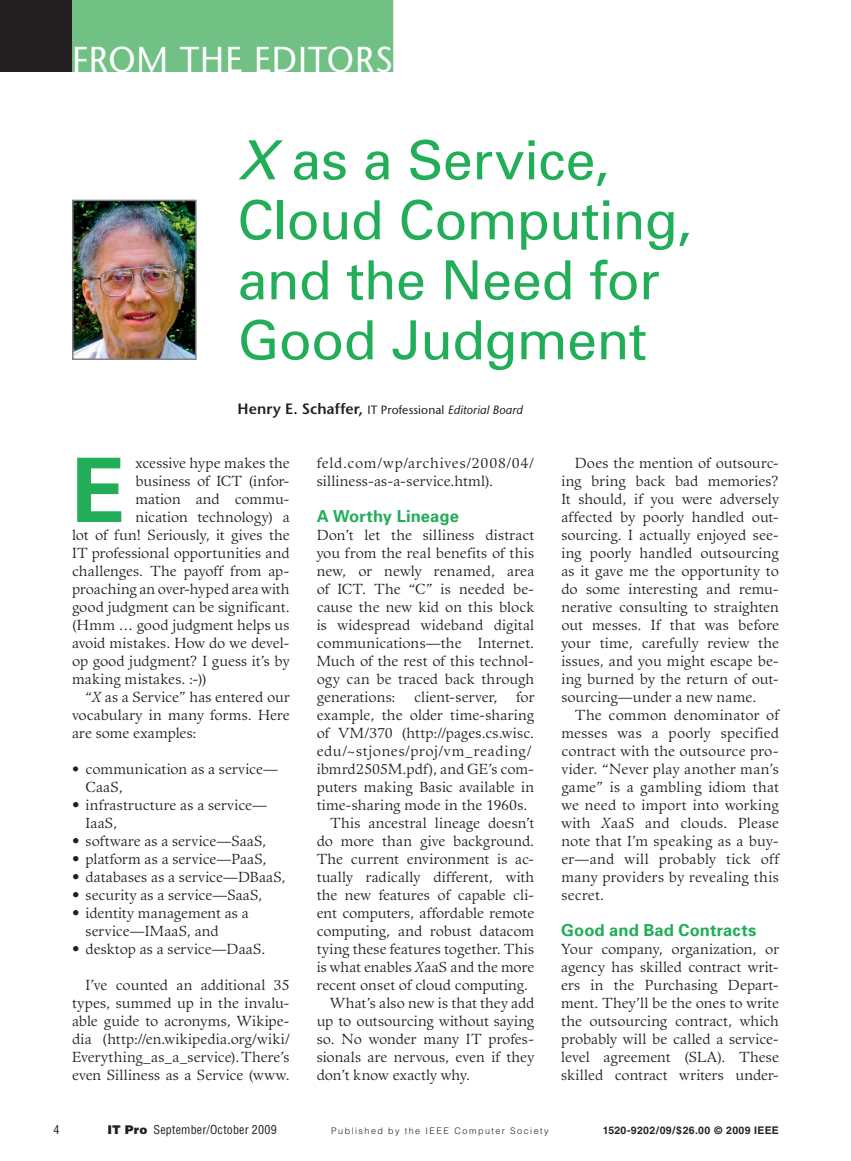
<style>
.page{position:relative;width:851px;height:1161px;background:#fff}
.page>*{position:absolute;margin:0;border:0;box-sizing:border-box;transform-origin:0 0}
.t1{font:700 89.1px "Univers";color:#22ae58}
.t2{font:54px/60px "Univers";letter-spacing:-.015em;color:#22ae58}
.t3{font:500 36px "Stone Sans Std";letter-spacing:.025em;color:#fff;scale:.95 1}
.t4{font:700 16.5px "Univers";letter-spacing:.01em;color:#22ae58}
.t5{font:600 15px "Stone Sans Std";letter-spacing:.005em;color:#231f20}
.t6{font:14.25px/18px "Guardi LT Std";letter-spacing:.01em;color:#231f20;text-align:justify}
.t7{font:14.25px/18px "Guardi LT Std";letter-spacing:.035em;color:#231f20}
.t8{font:14.25px "Guardi LT Std";letter-spacing:.045em;color:#231f20}
.t9{font:condensed 12px "Helvetica";letter-spacing:.02em;color:#231f20}
.t10{font:700 10.5px "Helvetica";letter-spacing:.03em;color:#231f20}
.t11{font:300 9px "Helvetica";letter-spacing:.165em;color:#231f20}
.s1{font-style:italic}
.s2{font-weight:500;font-size:12px}
.s3{font-weight:500;font-style:italic;font-size:12px}
.s4{font-size:15px}
.s5{font-weight:900;font-stretch:normal}
</style>
<div class="page">
<div style="left:0;top:0;width:72px;height:72px;background:#231f20"></div>
<div style="left:72px;top:0;width:321px;height:72px;background:#71c184"></div>
<img style="left:75px;top:203px;width:119px;height:154px">
<div style="left:72px;top:200px;width:125px;height:160px;border:2px solid #808285"></div>
<h3 class="t3" style="left:72px;top:38px;width:339px">From the editors</h3>
<h2 class="t2" style="left:237px;top:129px;width:456px"><span class="s1">X</span> as a Service,<br>Cloud Computing, and the Need for<br>Good Judgment</h2>
<p class="t5" style="left:238px;top:400px;width:286px">Henry E. Schaffer, <span class="s2">IT Professional</span> <span class="s3">Editorial Board</span></p>
<h1 class="t1" style="left:72px;top:433px;width:56px">E</h1>
<p class="t6" style="left:135px;top:454px;width:156px">xcessive hype makes the</p>
<p class="t6" style="left:135px;top:472px;width:156px">business of ICT (infor-</p>
<p class="t6" style="left:135px;top:490px;width:156px">mation and commu-</p>
<p class="t6" style="left:135px;top:508px;width:156px">nication technology) a</p>
<p class="t6" style="left:72px;top:526px;width:219px">lot of fun! Seriously, it gives the</p>
<p class="t6" style="left:72px;top:544px;width:219px">IT professional opportunities and</p>
<p class="t6" style="left:72px;top:562px;width:219px">challenges. The payoff from ap-</p>
<p class="t6" style="left:72px;top:580px;width:219px">proaching an over-hyped area with</p>
<p class="t6" style="left:72px;top:598px;width:219px">good judgment can be significant.</p>
<p class="t6" style="left:72px;top:616px;width:219px">(Hmm … good judgment helps us</p>
<p class="t6" style="left:72px;top:634px;width:219px">avoid mistakes. How do we devel-</p>
<p class="t6" style="left:72px;top:652px;width:219px">op good judgment? I guess it’s by</p>
<p class="t6" style="left:72px;top:670px;width:136px">making mistakes. :-))</p>
<p class="t6" style="left:85px;top:688px;width:206px">“<span class="s1">X</span> as a Service” has entered our</p>
<p class="t6" style="left:72px;top:706px;width:219px">vocabulary in many forms. Here</p>
<p class="t6" style="left:72px;top:724px;width:126px">are some examples:</p>
<p class="t6" style="left:85px;top:760px;width:194px;text-indent:-13px">• communication as a service—<br>CaaS,</p>
<p class="t6" style="left:86px;top:796px;width:183px;text-indent:-14px"><span class="s4">•</span> infrastructure as a service—<br>IaaS,</p>
<p class="t6" style="left:72px;top:832px;width:196px"><span class="s4">•</span> software as a service—SaaS,</p>
<p class="t6" style="left:72px;top:850px;width:196px"><span class="s4">•</span> platform as a service—PaaS,</p>
<p class="t6" style="left:72px;top:868px;width:215px"><span class="s4">•</span> databases as a service—DBaaS,</p>
<p class="t6" style="left:72px;top:886px;width:192px"><span class="s4">•</span> security as a service—SaaS,</p>
<p class="t6" style="left:86px;top:904px;width:165px;text-indent:-14px"><span class="s4">•</span> identity management as a service—IMaaS, and</p>
<p class="t6" style="left:72px;top:940px;width:195px"><span class="s4">•</span> desktop as a service—DaaS.</p>
<p class="t6" style="left:72px;top:976px;width:219px;text-indent:13px">I’ve counted an additional 35 types, summed up in the invalu&shy;able guide to acronyms, Wikipe&shy;dia (http://en.wikipedia.org/wiki/ Everything_as_a_service). There’s even Silliness as a Service (www.</p>
<p class="t7" style="left:317px;top:454px;width:218px">feld.com/wp/archives/2008/04/ silliness-as-a-service.html).</p>
<p class="t4" style="left:316px;top:506px;width:144px">A Worthy Lineage</p>
<p class="t6" style="left:316px;top:526px;width:219px">Don’t let the silliness distract you from the real benefits of this new, or newly renamed, area of ICT. The “C” is needed be&shy;cause the new kid on this block is widespread wideband digital communications—the Internet.<br>Much of the rest of this technol&shy;ogy can be traced back through generations:</p>
<p class="t6" style="left:414px;top:688px;width:85px">client-server,</p>
<p class="t6" style="left:516px;top:688px;width:20px">for</p>
<p class="t6" style="left:316px;top:706px;width:219px">example, the older time-sharing</p>
<p class="t6" style="left:316px;top:724px;width:219px">of VM/370 (http://pages.cs.wisc.</p>
<p class="t8" style="left:316px;top:742px;width:216px">edu/~stjones/proj/vm_reading/</p>
<p class="t6" style="left:316px;top:760px;width:219px">ibmrd2505M.pdf), and GE’s com-</p>
<p class="t6" style="left:316px;top:778px;width:219px">puters making Basic available in</p>
<p class="t6" style="left:316px;top:796px;width:212px">time-sharing mode in the 1960s.</p>
<p class="t6" style="left:330px;top:814px;width:206px">This ancestral lineage doesn’t</p>
<p class="t6" style="left:316px;top:832px;width:219px">do more than give background.</p>
<p class="t6" style="left:316px;top:850px;width:219px">The current environment is ac-</p>
<p class="t6" style="left:316px;top:868px;width:219px">tually radically different, with</p>
<p class="t6" style="left:316px;top:886px;width:219px">the new features of capable cli-</p>
<p class="t6" style="left:316px;top:904px;width:219px">ent computers, affordable remote</p>
<p class="t6" style="left:316px;top:922px;width:219px">computing, and robust datacom</p>
<p class="t6" style="left:316px;top:940px;width:219px">tying these features together. This</p>
<p class="t6" style="left:316px;top:958px;width:219px">is what enables <span class="s1">X</span>aaS and the more</p>
<p class="t6" style="left:317px;top:976px;width:213px">recent onset of cloud computing.</p>
<p class="t6" style="left:330px;top:994px;width:206px">What’s also new is that they add</p>
<p class="t6" style="left:317px;top:1012px;width:219px">up to outsourcing without saying</p>
<p class="t6" style="left:317px;top:1030px;width:219px">so. No wonder many IT profes-</p>
<p class="t6" style="left:317px;top:1048px;width:219px">sionals are nervous, even if they</p>
<p class="t6" style="left:317px;top:1066px;width:155px">don’t know exactly why.</p>
<p class="t6" style="left:561px;top:454px;width:219px;text-indent:13px">Does the mention of outsourc&shy;ing bring back bad memories?<br>It should, if you were adversely affected by poorly handled out&shy;sourcing. I actually enjoyed see&shy;ing poorly handled outsourcing as it gave me the opportunity to do some interesting and remu&shy;nerative consulting to straighten out messes. If that was before your time, carefully review the issues, and you might escape be&shy;ing burned by the return of out&shy;sourcing—under a new name.</p>
<p class="t6" style="left:561px;top:706px;width:219px;text-indent:13px">The common denominator of messes was a poorly specified contract with the outsource pro&shy;vider. “Never play another man’s game” is a gambling idiom that we need to import into working with <span class="s1">X</span>aaS and clouds. Please note that I’m speaking as a buy&shy;er—and will probably tick off many providers by revealing this secret.</p>
<p class="t4" style="left:561px;top:920px;width:196px">Good and Bad Contracts</p>
<p class="t6" style="left:561px;top:940px;width:219px">Your company, organization, or agency has skilled contract writ&shy;ers in the Purchasing Depart&shy;ment. They’ll be the ones to write the outsourcing contract, which probably will be called a service&shy;level agreement (SLA). These skilled contract writers under-</p>
<p class="t9" style="left:53px;top:1122px;width:7px">4</p>
<p class="t9" style="left:107px;top:1122px;width:171px"><span class="s5">IT Pro</span> September/October 2009</p>
<p class="t11" style="left:331px;top:1125px;width:219px">Published by the IEEE Computer Society</p>
<p class="t10" style="left:602px;top:1123px;width:178px">1520-9202/09/$26.00 © 2009 IEEE</p>
</div>
